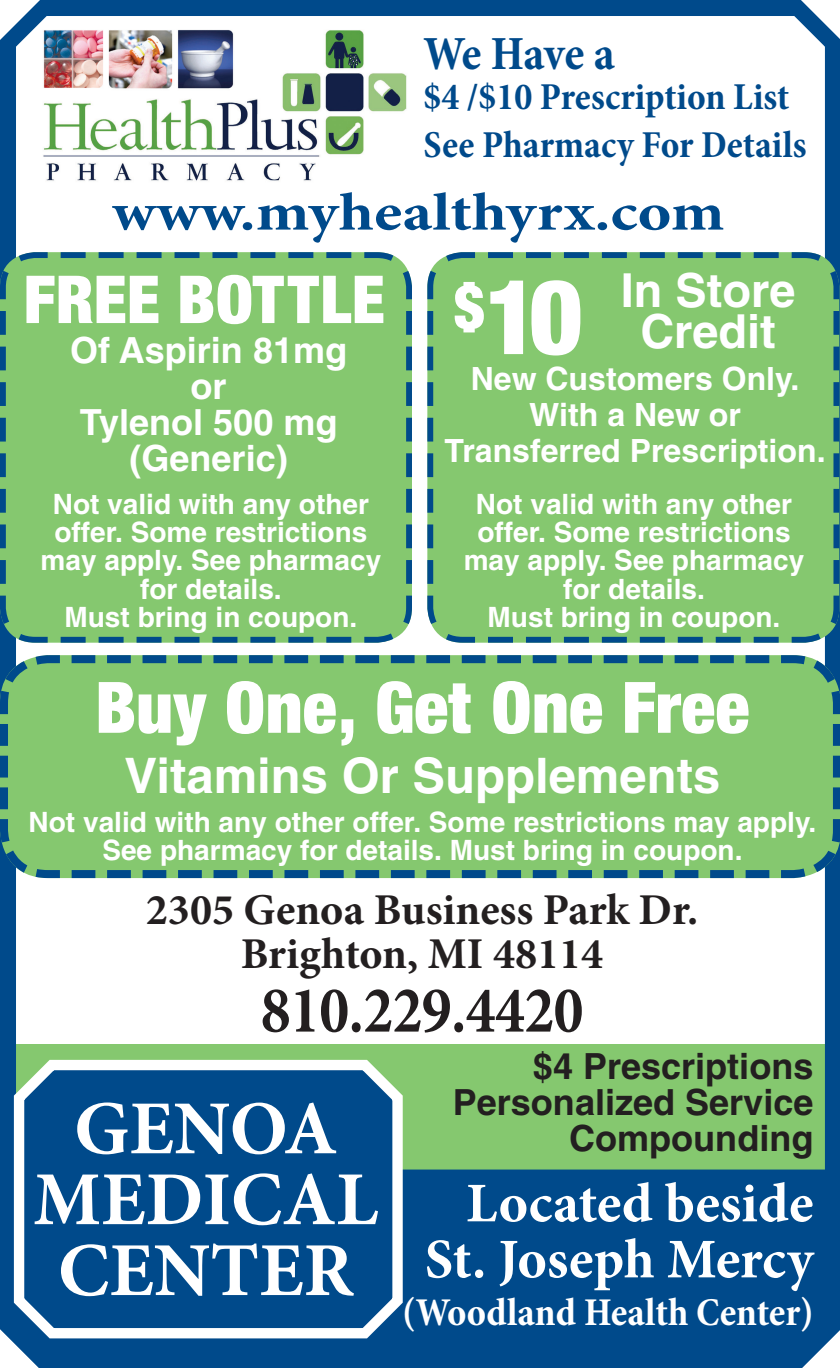
<style>
.page{position:relative;width:840px;height:1368px;background:#fff}
.page>*{position:absolute;margin:0;border:0;box-sizing:border-box;transform-origin:0 0}
.t1{font:900 condensed 108.8px "Sans";color:#fff}
.t2{font:700 76.4px/70.8px "Minion Pro";color:#fff;text-align:center}
.t3{font:900 condensed 76px "Sans";color:#fff}
.t4{font:900 condensed 70.8px "Sans";color:#fff}
.t5{font:700 66.4px "Minion Pro";letter-spacing:-.01em;color:#231f20;scale:.9 1}
.t6{font:700 56px/56px "Minion Pro";color:#fff;text-align:right}
.t7{font:700 53.2px "Minion Pro";letter-spacing:.005em;color:#004a8b;scale:1.2 1}
.t8{font:700 48.8px "Sans";color:#fff}
.t9{font:700 condensed 48px "Minion Pro";letter-spacing:-.015em;color:#004a8b}
.t10{font:700 46.8px/41.2px "Sans";color:#fff;text-align:center}
.t11{font:700 44px/44px "Minion Pro";color:#231f20;text-align:center}
.t12{font:700 condensed 39.6px "Minion Pro";color:#fff}
.t13{font:700 condensed 38.4px/48px "Minion Pro";color:#004a8b}
.t14{font:700 36px/36px "Sans";color:#231f20;text-align:right}
.t15{font:700 36px/36px "Sans";color:#fff;text-align:center}
.t16{font:700 32px/36px "Sans";color:#fff;text-align:center}
.t17{font:700 28px/28px "Sans";color:#fff;text-align:center}
</style>
<div class="page">
<img style="left:43px;top:30px;width:364px;height:151px">
<div style="left:10px;top:1043px;width:820px;height:137px;background:#85c86f"></div>
<div style="left:0;top:0;width:839px;height:1367px;border:16px solid #004a8b;border-radius:35px"></div>
<div style="left:0;top:1169px;width:839px;height:198px;background:#004a8b"></div>
<svg style="left:9px;top:1050px;width:398px;height:293px;background:#226396"></svg>
<div style="left:0;top:249px;width:412px;height:396px;background:#85c86f"></div>
<div style="left:427px;top:249px;width:412px;height:396px;background:#85c86f"></div>
<svg style="left:0;top:651px;width:839px;height:230px;background:#80c175"></svg>
<h3 class="t9" style="left:423px;top:21px;width:193px">We Have a</h3>
<h3 class="t13" style="left:423px;top:72px;width:384px">$4 /$10 Prescription List<br>See Pharmacy For Details</h3>
<h3 class="t7" style="left:112px;top:175px;width:511px">www.myhealthyrx.com</h3>
<h3 class="t4" style="left:23px;top:257px;width:363px">FREE BOTTLE</h3>
<p class="t15" style="left:70px;top:332px;width:278px">Of Aspirin 81mg or<br>Tylenol 500 mg (Generic)</p>
<p class="t17" style="left:41px;top:490px;width:342px">Not valid with any other offer. Some restrictions may apply. See pharmacy for details.<br>Must bring in coupon.</p>
<h1 class="t1" style="left:453px;top:252px;width:131px"><sup>$</sup>10</h1>
<h3 class="t10" style="left:620px;top:269px;width:176px">In Store<br>Credit</h3>
<p class="t16" style="left:444px;top:360px;width:382px">New Customers Only.<br>With a New or<br>Transferred Prescription.</p>
<p class="t17" style="left:463px;top:490px;width:342px">Not valid with any other offer. Some restrictions may apply. See pharmacy for details.<br>Must bring in coupon.</p>
<h3 class="t3" style="left:95px;top:661px;width:655px">Buy One, Get One Free</h3>
<h3 class="t8" style="left:125px;top:745px;width:596px">Vitamins Or Supplements</h3>
<p class="t17" style="left:29px;top:807px;width:788px">Not valid with any other offer. Some restrictions may apply.<br>See pharmacy for details. Must bring in coupon.</p>
<h3 class="t11" style="left:146px;top:886px;width:553px">2305 Genoa Business Park Dr.<br>Brighton, MI 48114</h3>
<h3 class="t5" style="left:260px;top:963px;width:360px">810.229.4420</h3>
<h2 class="t2" style="left:33px;top:1092px;width:346px">GENOA<br>MEDICAL<br>CENTER</h2>
<p class="t14" style="left:452px;top:1047px;width:362px">$4 Prescriptions<br>Personalized Service<br>Compounding</p>
<h3 class="t6" style="left:424px;top:1174px;width:390px">Located beside<br>St. Joseph Mercy</h3>
<h3 class="t12" style="left:402px;top:1284px;width:412px">(Woodland Health Center)</h3>
</div>
